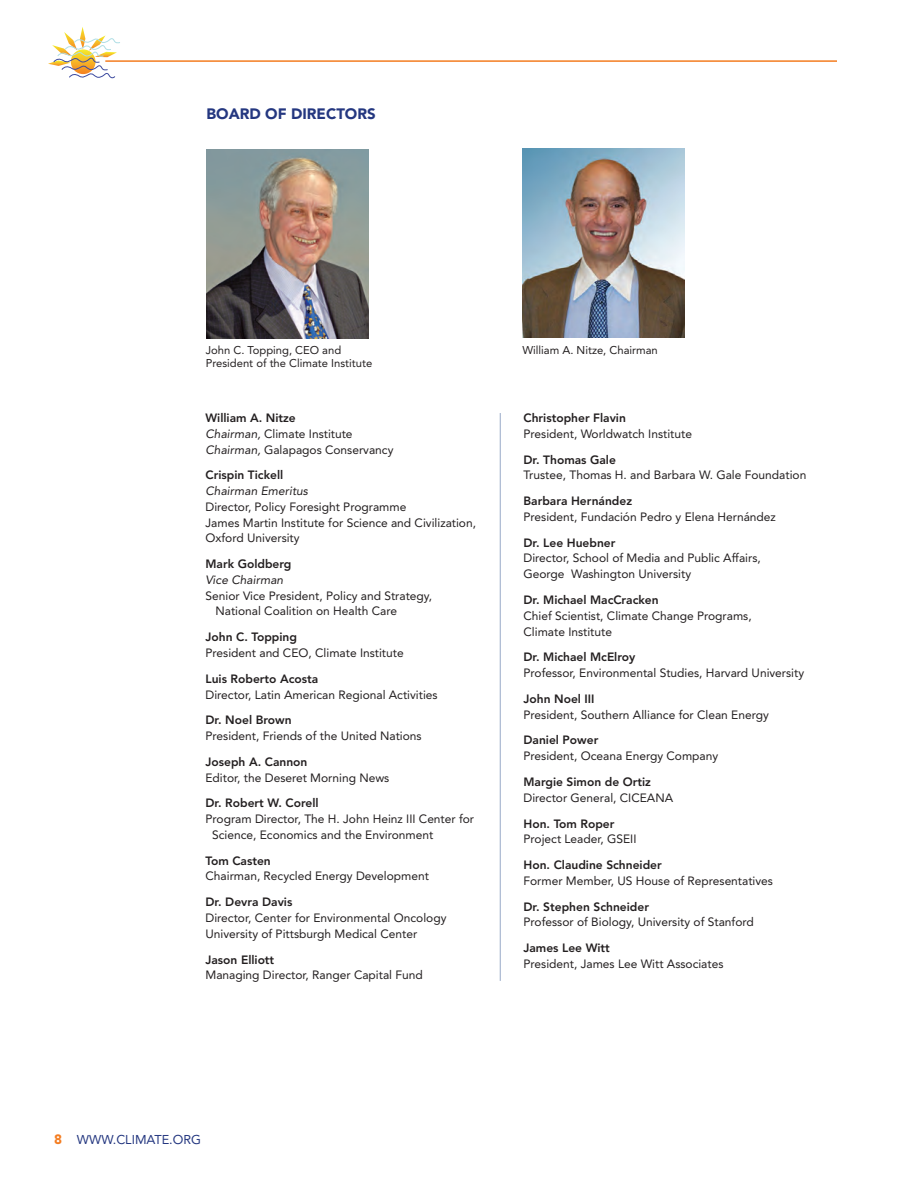
<style>
.page{position:relative;width:918px;height:1188px;background:#fff}
.page>*{position:absolute;margin:0;border:0;box-sizing:border-box;transform-origin:0 0}
.t1{font:900 15px "Avenir";color:#243780}
.t2{font:12.75px "Avenir";color:#243780}
.t3{font:12px/15.8px "Avenir";color:#231f20}
.t4{font:800 12px "Avenir";color:#231f20}
.t5{font:italic 12px "Avenir";letter-spacing:.005em;color:#231f20}
.t6{font:11.25px "Avenir";color:#231f20}
.s1{font-weight:800}
.s2{font-style:italic}
.s3{font-weight:900;font-size:13.5px;color:#f47d21}
</style>
<div class="page">
<hr style="left:105px;top:60px;width:732px;height:2px;background:#f47d21">
<svg style="left:48px;top:27px;width:72px;height:51px"></svg>
<hr style="left:500px;top:413px;width:1px;height:568px;background:#97a9c7">
<img style="left:523px;top:148px;width:162px;height:190px">
<img style="left:206px;top:149px;width:162px;height:189px">
<p class="t1" style="left:206px;top:108px;width:171px">BOARD OF DIRECTORS</p>
<p class="t6" style="left:206px;top:345px;width:137px">John C. Topping, CEO and</p>
<p class="t6" style="left:522px;top:345px;width:137px">William A. Nitze, Chairman</p>
<p class="t6" style="left:206px;top:359px;width:168px">President of the Climate Institute</p>
<p class="t3" style="left:206px;top:411px;width:190px"><span class="s1">William A. Nitze<br></span><span class="s2">Chairman,</span> Climate Institute<br><span class="s2">Chairman,</span> Galapagos Conservancy</p>
<p class="t4" style="left:206px;top:470px;width:79px">Crispin Tickell</p>
<p class="t5" style="left:206px;top:486px;width:104px">Chairman Emeritus</p>
<p class="t3" style="left:206px;top:500px;width:272px">Director, Policy Foresight Programme<br>James Martin Institute for Science and Civilization,<br>Oxford University</p>
<p class="t4" style="left:206px;top:559px;width:87px">Mark Goldberg</p>
<p class="t5" style="left:206px;top:575px;width:79px">Vice Chairman</p>
<p class="t3" style="left:215px;top:589px;width:218px;text-indent:-10px">Senior Vice President, Policy and Strategy,<br>National Coalition on Health Care</p>
<p class="t4" style="left:206px;top:632px;width:93px">John C. Topping</p>
<p class="t3" style="left:206px;top:646px;width:200px">President and CEO, Climate Institute</p>
<p class="t4" style="left:206px;top:674px;width:114px">Luis Roberto Acosta</p>
<p class="t3" style="left:206px;top:688px;width:234px">Director, Latin American Regional Activities</p>
<p class="t4" style="left:206px;top:715px;width:88px">Dr. Noel Brown</p>
<p class="t3" style="left:206px;top:729px;width:218px">President, Friends of the United Nations</p>
<p class="t4" style="left:206px;top:757px;width:103px">Joseph A. Cannon</p>
<p class="t3" style="left:206px;top:771px;width:185px">Editor, the Deseret Morning News</p>
<p class="t4" style="left:206px;top:798px;width:115px">Dr. Robert W. Corell</p>
<p class="t3" style="left:212px;top:812px;width:264px;text-indent:-7px">Program Director, The H. John Heinz III Center for<br>Science, Economics and the Environment</p>
<p class="t4" style="left:206px;top:856px;width:67px">Tom Casten</p>
<p class="t3" style="left:206px;top:869px;width:225px">Chairman, Recycled Energy Development</p>
<p class="t4" style="left:206px;top:897px;width:88px">Dr. Devra Davis</p>
<p class="t3" style="left:206px;top:911px;width:242px">Director, Center for Environmental Oncology<br>University of Pittsburgh Medical Center</p>
<p class="t4" style="left:206px;top:955px;width:70px">Jason Elliott</p>
<p class="t3" style="left:206px;top:968px;width:219px">Managing Director, Ranger Capital Fund</p>
<p class="t4" style="left:524px;top:413px;width:104px">Christopher Flavin</p>
<p class="t3" style="left:524px;top:427px;width:170px">President, Worldwatch Institute</p>
<p class="t4" style="left:524px;top:455px;width:94px">Dr. Thomas Gale</p>
<p class="t3" style="left:524px;top:468px;width:284px">Trustee, Thomas H. and Barbara W. Gale Foundation</p>
<p class="t4" style="left:524px;top:496px;width:110px">Barbara Hernández</p>
<p class="t3" style="left:524px;top:510px;width:254px">President, Fundación Pedro y Elena Hernández</p>
<p class="t4" style="left:524px;top:538px;width:93px">Dr. Lee Huebner</p>
<p class="t3" style="left:524px;top:551px;width:239px">Director, School of Media and Public Affairs,<br>George Washington University</p>
<p class="t4" style="left:524px;top:595px;width:137px">Dr. Michael MacCracken</p>
<p class="t3" style="left:524px;top:609px;width:230px">Chief Scientist, Climate Change Programs,<br>Climate Institute</p>
<p class="t4" style="left:524px;top:652px;width:113px">Dr. Michael McElroy</p>
<p class="t3" style="left:524px;top:666px;width:282px">Professor, Environmental Studies, Harvard University</p>
<p class="t4" style="left:524px;top:694px;width:73px">John Noel III</p>
<p class="t3" style="left:524px;top:708px;width:247px">President, Southern Alliance for Clean Energy</p>
<p class="t4" style="left:524px;top:735px;width:76px">Daniel Power</p>
<p class="t3" style="left:524px;top:749px;width:196px">President, Oceana Energy Company</p>
<p class="t4" style="left:524px;top:777px;width:129px">Margie Simon de Ortiz</p>
<p class="t3" style="left:524px;top:791px;width:151px">Director General, CICEANA</p>
<p class="t4" style="left:524px;top:818px;width:93px">Hon. Tom Roper</p>
<p class="t3" style="left:524px;top:832px;width:115px">Project Leader, GSEII</p>
<p class="t4" style="left:524px;top:860px;width:140px">Hon. Claudine Schneider</p>
<p class="t3" style="left:524px;top:874px;width:251px">Former Member, US House of Representatives</p>
<p class="t4" style="left:524px;top:902px;width:127px">Dr. Stephen Schneider</p>
<p class="t3" style="left:524px;top:915px;width:232px">Professor of Biology, University of Stanford</p>
<p class="t4" style="left:524px;top:943px;width:88px">James Lee Witt</p>
<p class="t3" style="left:524px;top:957px;width:202px">President, James Lee Witt Associates</p>
<p class="t2" style="left:54px;top:1135px;width:149px"><span class="s3">8</span> WWW.CLIMATE.ORG</p>
</div>
